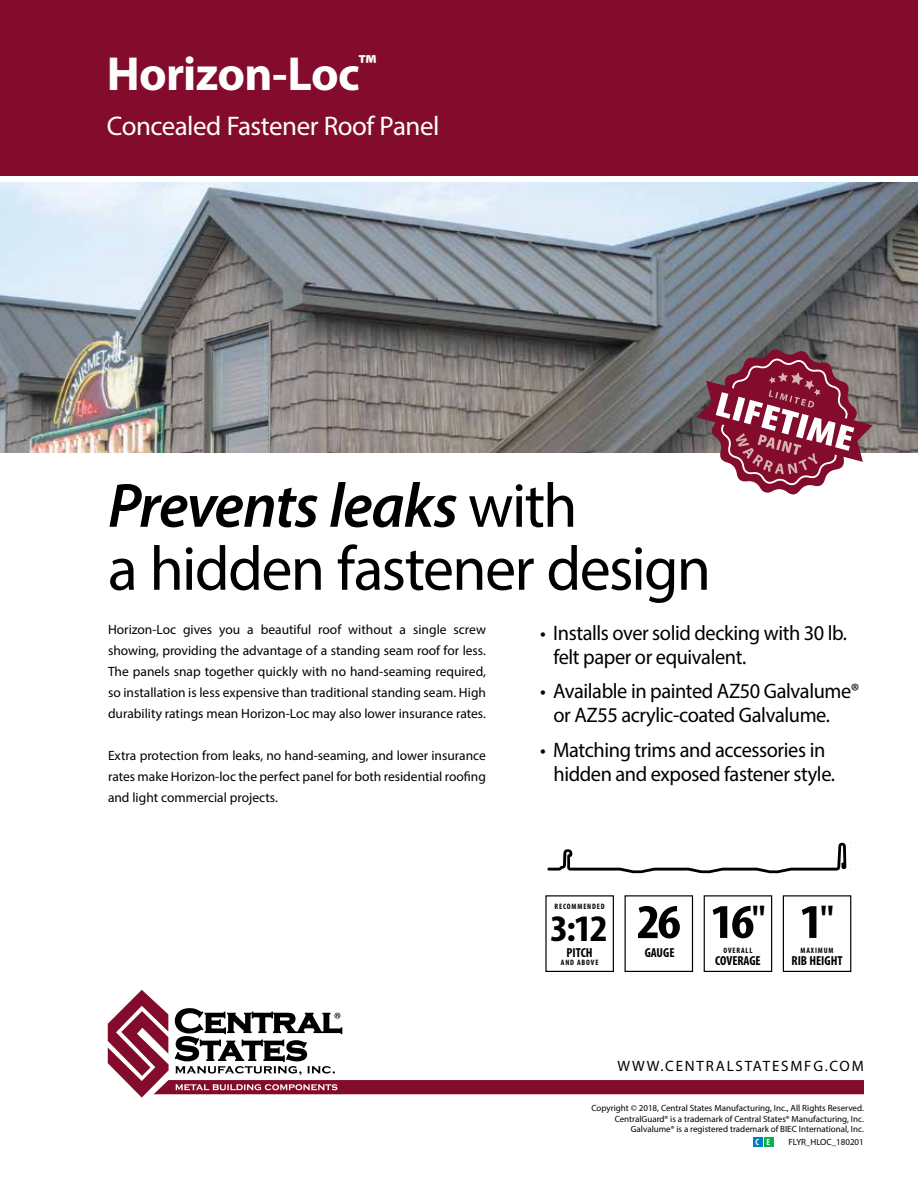
<style>
.page{position:relative;width:918px;height:1188px;background:#fff}
.page>*{position:absolute;margin:0;border:0;box-sizing:border-box;transform-origin:0 0}
.t1{font:63px/63px "Myriad Pro";letter-spacing:-.025em;color:#000}
.t2{font:700 condensed 48.75px "Myriad Pro";color:#000;scale:1.13 1}
.t3{font:700 48px "Myriad Pro";letter-spacing:-.015em;color:#fff}
.t4{font:700 condensed 37.5px "Myriad Pro";color:#000;scale:1.13 1}
.t5{font:27px "Myriad Pro";letter-spacing:-.02em;color:#fff}
.t6{font:21px/24px "Myriad Pro";letter-spacing:-.02em;color:#000}
.t7{font:15px "Myriad Pro";letter-spacing:.12em;color:#000}
.t8{font:13.5px/21px "Myriad Pro";color:#000;text-align:justify}
.t9{font:700 condensed 13.05px "Myriad Pro";color:#000}
.t10{font:9px/10.5px "Myriad Pro";color:#000;text-align:right}
.t11{font:700 condensed 9px "Myriad Pro";color:#fff}
.t12{font:700 condensed 7.8px "Myriad Pro";letter-spacing:.11em;color:#000}
.s1{font-weight:600;font-style:italic}
.s2{font-size:37.05px}
</style>
<div class="page">
<div style="left:0;top:0;width:918px;height:176px;background:#830b2c"></div>
<img style="left:0;top:182px;width:918px;height:270px">
<svg style="left:108px;top:990px;width:756px;height:108px"></svg>
<div style="left:625px;top:895px;width:68px;height:77px;border:1px solid #000"></div>
<div style="left:704px;top:895px;width:68px;height:77px;border:1px solid #000"></div>
<div style="left:783px;top:895px;width:68px;height:77px;border:1px solid #000"></div>
<div style="left:545px;top:895px;width:69px;height:77px;border:1px solid #000"></div>
<div style="left:764px;top:1137px;width:9px;height:10px;background:#0db14b"></div>
<div style="left:753px;top:1137px;width:10px;height:10px;background:#007dc5"></div>
<svg style="left:548px;top:842px;width:303px;height:32px"></svg>
<svg style="left:696px;top:349px;width:177px;height:145px"></svg>
<h3 class="t3" style="left:107px;top:43px;width:271px">Horizon-Loc<sup>™</sup></h3>
<h3 class="t5" style="left:107px;top:109px;width:334px">Concealed Fastener Roof Panel</h3>
<h1 class="t1" style="left:108px;top:473px;width:605px"><span class="s1">Prevents leaks</span> with<br>a hidden fastener design</h1>
<p class="t8" style="left:108px;top:619px;width:380px">Horizon-Loc gives you a beautiful roof without a single screw showing, providing the advantage of a standing seam roof for less.<br>The panels snap together quickly with no hand-seaming required, so installation is less expensive than traditional standing seam. High durability ratings mean Horizon-Loc may also lower insurance rates.</p>
<p class="t8" style="left:108px;top:745px;width:380px">Extra protection from leaks, no hand-seaming, and lower insurance rates make Horizon-loc the perfect panel for both residential roofing and light commercial projects.</p>
<h3 class="t6" style="left:554px;top:620px;width:295px;text-indent:-14px">• Installs over solid decking with 30 lb. felt paper or equivalent.</h3>
<h3 class="t6" style="left:554px;top:679px;width:307px;text-indent:-14px">• Available in painted AZ50 Galvalume® or AZ55 acrylic-coated Galvalume.</h3>
<h3 class="t6" style="left:554px;top:738px;width:283px;text-indent:-14px">• Matching trims and accessories in hidden and exposed fastener style.</h3>
<p class="t12" style="left:555px;top:902px;width:52px">RECOMMENDED</p>
<h3 class="t4" style="left:550px;top:905px;width:53px">3:12</h3>
<p class="t9" style="left:567px;top:945px;width:28px">PITCH</p>
<p class="t12" style="left:561px;top:957px;width:39px">AND ABOVE</p>
<h2 class="t2" style="left:637px;top:891px;width:116px">26 16<span class="s2">"</span></h2>
<p class="t12" style="left:723px;top:946px;width:30px">OVERALL</p>
<p class="t9" style="left:715px;top:953px;width:47px">COVERAGE</p>
<p class="t9" style="left:645px;top:945px;width:31px">GAUGE</p>
<h2 class="t2" style="left:799px;top:891px;width:32px">1<span class="s2">"</span></h2>
<p class="t12" style="left:801px;top:946px;width:34px">MAXIMUM</p>
<p class="t9" style="left:792px;top:953px;width:53px">RIB HEIGHT</p>
<p class="t7" style="left:617px;top:1056px;width:248px">WWW.CENTRALSTATESMFG.COM</p>
<p class="t10" style="left:591px;top:1103px;width:274px">Copyright © 2018, Central States Manufacturing, Inc., All Rights Reserved.<br>CentralGuard® is a trademark of Central States® Manufacturing, Inc.<br>Galvalume® is a registered trademark of BIEC International, Inc.</p>
<p class="t11" style="left:756px;top:1136px;width:16px">C E</p>
<p class="t10" style="left:788px;top:1137px;width:77px">FLYR_HLOC_180201</p>
</div>
